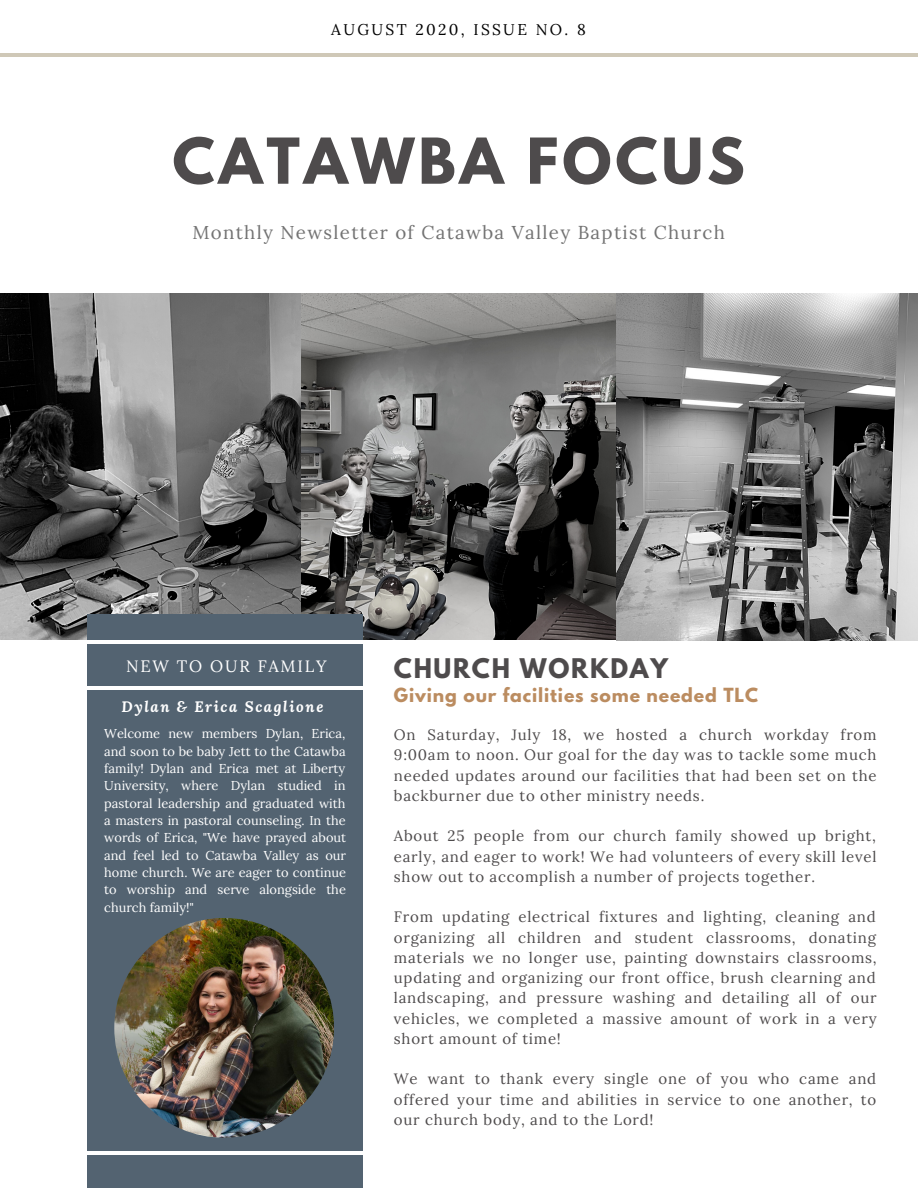
<style>
.page{position:relative;width:918px;height:1188px;background:#fff}
.page>*{position:absolute;margin:0;border:0;box-sizing:border-box;transform-origin:0 0}
.t1{font:700 56.1px "League Spartan";letter-spacing:.07em;color:#4e4b4c}
.t2{font:700 24px "League Spartan";letter-spacing:.07em;color:#4e4b4c}
.t3{font:18.6px "Lora";letter-spacing:.07em;color:#737373}
.t4{font:700 17.25px "League Spartan";letter-spacing:.05em;color:#bb8c60}
.t5{font:16.5px "Lora";letter-spacing:.11em;color:#fff}
.t6{font:15.6px "Lora";letter-spacing:.15em;color:#000}
.t7{font:15px/20.2px "Lora";letter-spacing:.05em;color:#4e4b4c;text-align:justify}
.t8{font:italic 700 15px "Lora";letter-spacing:.11em;color:#fff}
.t9{font:12.9px/17.4px "Lora";color:#fff;text-align:justify}
</style>
<div class="page">
<img style="left:0;top:293px;width:302px;height:347px">
<hr style="left:0;top:54px;width:918px;height:3px;background:#cfc8b7">
<img style="left:302px;top:293px;width:616px;height:348px">
<div style="left:88px;top:614px;width:275px;height:574px;background:#536371"></div>
<hr style="left:0;top:641px;width:918px;height:3px;background:#fff">
<hr style="left:10px;top:687px;width:908px;height:3px;background:#fff">
<hr style="left:0;top:1152px;width:918px;height:3px;background:#fff">
<img style="left:114px;top:918px;width:220px;height:220px;border-radius:50%">
<p class="t6" style="left:331px;top:19px;width:256px">AUGUST 2020, ISSUE NO. 8</p>
<h1 class="t1" style="left:172px;top:133px;width:574px">CATAWBA FOCUS</h1>
<p class="t3" style="left:192px;top:220px;width:534px">Monthly Newsletter of Catawba Valley Baptist Church</p>
<p class="t5" style="left:126px;top:656px;width:202px">NEW TO OUR FAMILY</p>
<p class="t8" style="left:121px;top:697px;width:203px">Dylan &amp; Erica Scaglione</p>
<p class="t9" style="left:104px;top:725px;width:244px">Welcome new members Dylan, Erica, and soon to be baby Jett to the Catawba family! Dylan and Erica met at Liberty University, where Dylan studied in pastoral leadership and graduated with a masters in pastoral counseling. In the words of Erica, "We have prayed about and feel led to Catawba Valley as our home church. We are eager to continue to worship and serve alongside the church family!"</p>
<h2 class="t2" style="left:394px;top:656px;width:276px">CHURCH WORKDAY</h2>
<p class="t4" style="left:394px;top:686px;width:366px">Giving our facilities some needed TLC</p>
<p class="t7" style="left:394px;top:725px;width:484px">On Saturday, July 18, we hosted a church workday from 9:00am to noon. Our goal for the day was to tackle some much needed updates around our facilities that had been set on the backburner due to other ministry needs.</p>
<p class="t7" style="left:394px;top:826px;width:484px">About 25 people from our church family showed up bright, early, and eager to work! We had volunteers of every skill level show out to accomplish a number of projects together.</p>
<p class="t7" style="left:394px;top:907px;width:484px">From updating electrical fixtures and lighting, cleaning and organizing all children and student classrooms, donating materials we no longer use, painting downstairs classrooms, updating and organizing our front office, brush clearning and landscaping, and pressure washing and detailing all of our vehicles, we completed a massive amount of work in a very short amount of time!</p>
<p class="t7" style="left:394px;top:1069px;width:484px">We want to thank every single one of you who came and offered your time and abilities in service to one another, to our church body, and to the Lord!</p>
</div>
